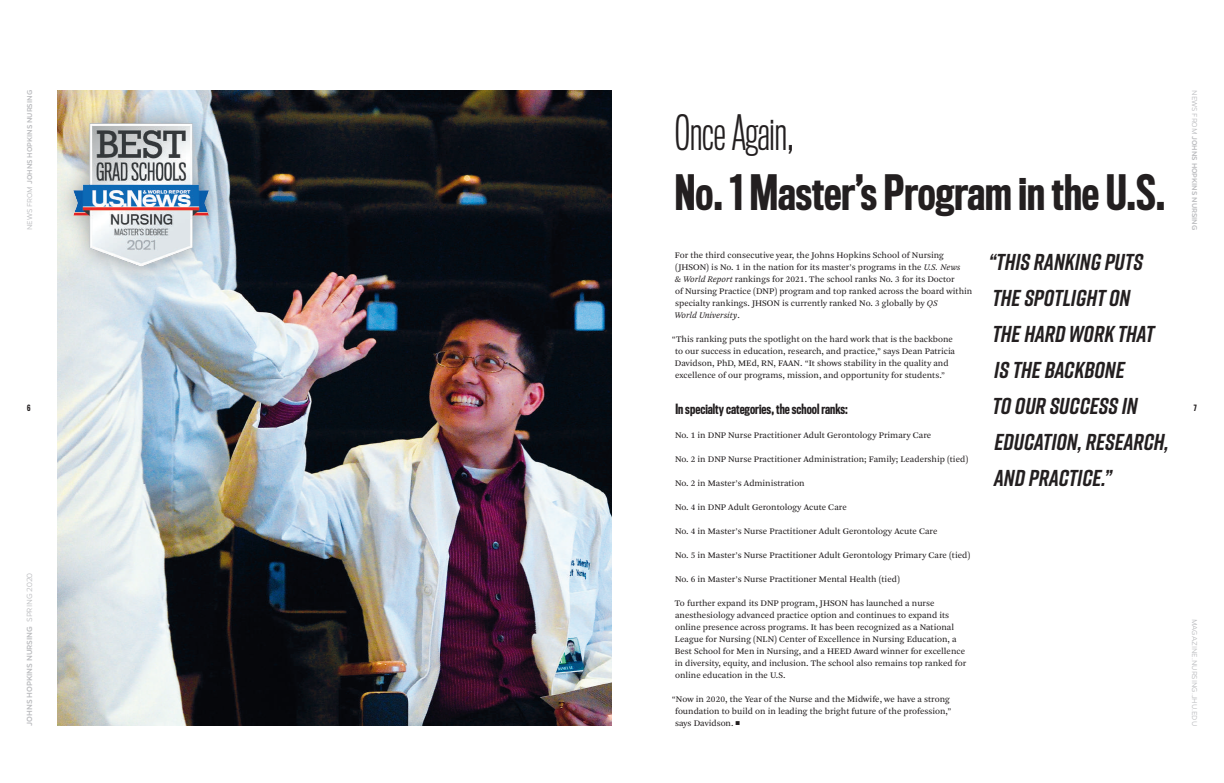
<style>
.page{position:relative;width:1224px;height:783px;background:#fff}
.page>*{position:absolute;margin:0;border:0;box-sizing:border-box;transform-origin:0 0}
.t1{font:500 44.9px "Titling Gothic FB Comp";color:#231f20}
.t2{font:300 44.9px "Titling Gothic FB Comp";color:#231f20}
.t3{font:italic 700 23px/36px "Rift";color:#231f20}
.t4{font:500 13px "Titling Gothic FB Comp";color:#231f20}
.t5{font:9px/12px "Arnhem Pro Blond";color:#231f20}
.t6{font:500 8.5px "Gentona";color:#bcbdc0}
.t7{font:500 8px "Gentona";color:#bcbdc0}
.t8{font:300 8px "Gentona";color:#bcbdc0}
.t9{font:500 8px "Titling Gothic FB Comp";color:#231f20}
.s1{font-weight:300}
.s2{font-style:italic}
</style>
<div class="page">
<img style="left:58px;top:90px;width:554px;height:636px">
<div style="left:56px;top:103px;width:171px;height:183px;background:#231f20;opacity:.38"></div>
<img style="left:74px;top:123px;width:134px;height:144px">
<p class="t7" style="left:25px;top:230px;width:142px;rotate:-90deg"><span class="s1">NEWS FROM</span> JOHNS HOPKINS NURSING</p>
<p class="t9" style="left:27px;top:404px;width:5px">6</p>
<p class="t6" style="left:25px;top:726px;width:155px;rotate:-90deg">JOHNS HOPKINS NURSING <span class="s1">SPRING 2020</span></p>
<h1 class="t2" style="left:675px;top:107px;width:121px">Once Again,</h1>
<h1 class="t1" style="left:675px;top:167px;width:492px">No. 1 Master’s Program in the U.S.</h1>
<h2 class="t3" style="left:988px;top:244px;width:182px">“THIS RANKING PUTS<br>THE SPOTLIGHT ON<br>THE HARD WORK THAT<br>IS THE BACKBONE<br>TO OUR SUCCESS IN<br>EDUCATION, RESEARCH,<br>AND PRACTICE.”</h2>
<p class="t5" style="left:674px;top:249px;width:299px">For the third consecutive year, the Johns Hopkins School of Nursing (JHSON) is No. 1 in the nation for its master’s programs in the <span class="s2">U.S. News<br>&amp; World Report</span> rankings for 2021. The school ranks No. 3 for its Doctor<br>of Nursing Practice (DNP) program and top ranked across the board within specialty rankings. JHSON is currently ranked No. 3 globally by <span class="s2">QS<br>World University</span>.</p>
<p class="t5" style="left:675px;top:333px;width:282px;text-indent:-3px">“This ranking puts the spotlight on the hard work that is the backbone to our success in education, research, and practice,” says Dean Patricia Davidson, PhD, MEd, RN, FAAN. “It shows stability in the quality and excellence of our programs, mission, and opportunity for students.”</p>
<h3 class="t4" style="left:675px;top:402px;width:174px">In specialty categories, the school ranks:</h3>
<p class="t5" style="left:675px;top:429px;width:258px">No. 1 in DNP Nurse Practitioner Adult Gerontology Primary Care</p>
<p class="t5" style="left:675px;top:453px;width:295px">No. 2 in DNP Nurse Practitioner Administration; Family; Leadership (tied)</p>
<p class="t5" style="left:675px;top:477px;width:131px">No. 2 in Master’s Administration</p>
<p class="t5" style="left:675px;top:501px;width:173px">No. 4 in DNP Adult Gerontology Acute Care</p>
<p class="t5" style="left:675px;top:525px;width:264px">No. 4 in Master’s Nurse Practitioner Adult Gerontology Acute Care</p>
<p class="t5" style="left:675px;top:549px;width:297px">No. 5 in Master’s Nurse Practitioner Adult Gerontology Primary Care (tied)</p>
<p class="t5" style="left:675px;top:573px;width:226px">No. 6 in Master’s Nurse Practitioner Mental Health (tied)</p>
<p class="t5" style="left:675px;top:597px;width:293px">To further expand its DNP program, JHSON has launched a nurse anesthesiology advanced practice option and continues to expand its online presence across programs. It has been recognized as a National League for Nursing (NLN) Center of Excellence in Nursing Education, a Best School for Men in Nursing, and a HEED Award winner for excellence in diversity, equity, and inclusion. The school also remains top ranked for online education in the U.S.</p>
<p class="t5" style="left:675px;top:693px;width:278px;text-indent:-3px">“Now in 2020, the Year of the Nurse and the Midwife, we have a strong foundation to build on in leading the bright future of the profession,” says Davidson. <sup>◼</sup></p>
<p class="t7" style="left:1199px;top:90px;width:142px;rotate:90deg"><span class="s1">NEWS FROM</span> JOHNS HOPKINS NURSING</p>
<p class="t9" style="left:1194px;top:404px;width:4px">7</p>
<p class="t8" style="left:1199px;top:619px;width:109px;rotate:90deg">MAGAZINE.NURSING.JHU.EDU</p>
</div>
